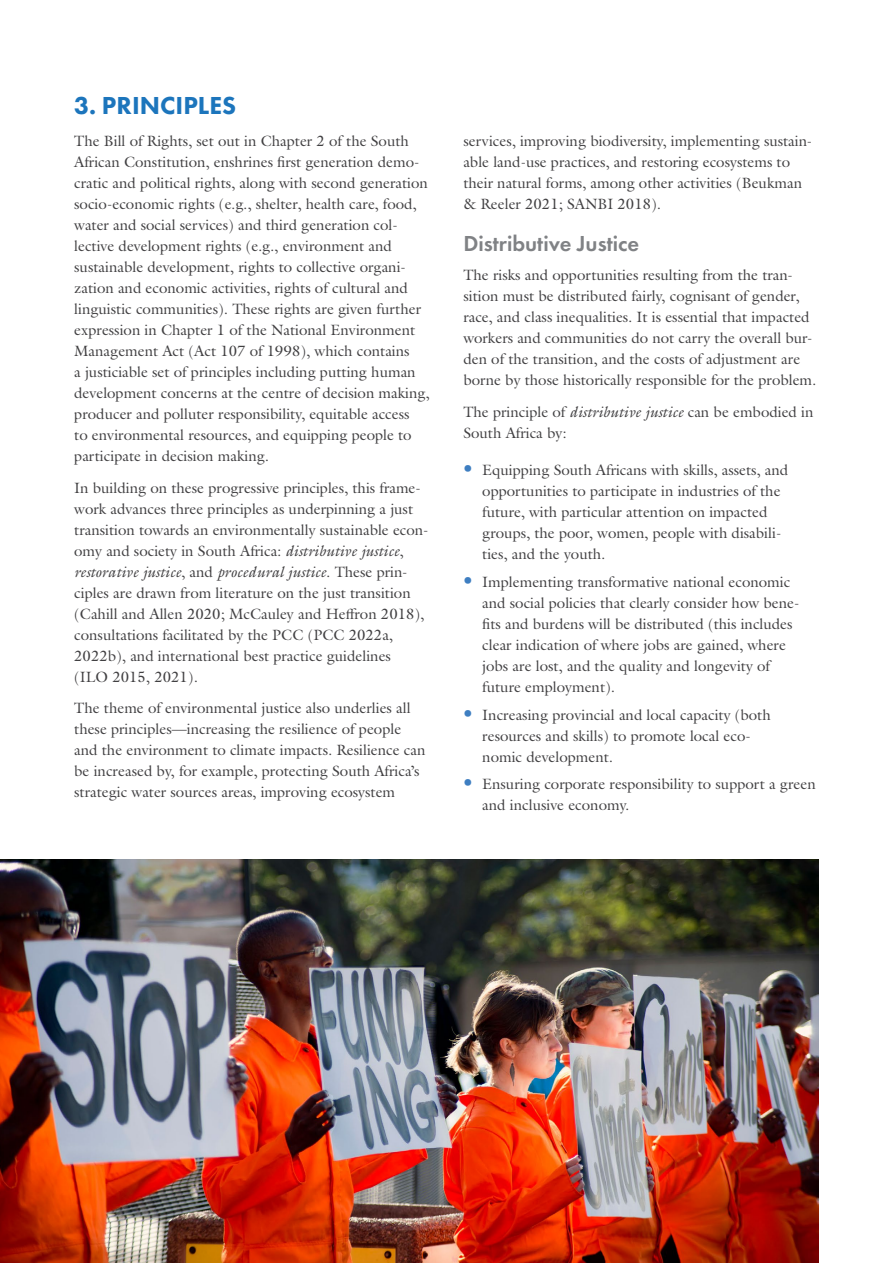
<style>
.page{position:relative;width:893px;height:1263px;background:#fff}
.page>*{position:absolute;margin:0;border:0;box-sizing:border-box;transform-origin:0 0}
.t1{font:800 25.5px "Futura PT";color:#1c75bc}
.t2{font:600 22.5px "Futura PT";color:#808285}
.t3{font:15px/21px "Galliard Pro";color:#414042}
.s1{font-style:italic}
.s2{font-weight:700;font-size:19.5px;color:#3e7ec1}
</style>
<div class="page">
<img style="left:0;top:860px;width:819px;height:403px">
<h1 class="t1" style="left:74px;top:90px;width:163px">3. PRINCIPLES</h1>
<p class="t3" style="left:74px;top:130px;width:357px">The Bill of Rights, set out in Chapter 2 of the South African Constitution, enshrines first generation demo&shy;cratic and political rights, along with second generation socio-economic rights (e.g., shelter, health care, food, water and social services) and third generation col&shy;lective development rights (e.g., environment and sustainable development, rights to collective organi&shy;zation and economic activities, rights of cultural and linguistic communities). These rights are given further expression in Chapter 1 of the National Environment Management Act (Act 107 of 1998), which contains<br>a justiciable set of principles including putting human development concerns at the centre of decision making, producer and polluter responsibility, equitable access<br>to environmental resources, and equipping people to participate in decision making.</p>
<p class="t3" style="left:74px;top:477px;width:356px">In building on these progressive principles, this frame&shy;work advances three principles as underpinning a just transition towards an environmentally sustainable econ&shy;omy and society in South Africa: <span class="s1">distributive justice</span>, <span class="s1">restorative justice</span>, and <span class="s1">procedural justice</span>. These prin&shy;ciples are drawn from literature on the just transition (Cahill and Allen 2020; McCauley and Heffron 2018), consultations facilitated by the PCC (PCC 2022a, 2022b), and international best practice guidelines (ILO 2015, 2021).</p>
<p class="t3" style="left:74px;top:697px;width:353px">The theme of environmental justice also underlies all these principles—increasing the resilience of people and the environment to climate impacts. Resilience can be increased by, for example, protecting South Africa’s strategic water sources areas, improving ecosystem</p>
<p class="t3" style="left:463px;top:130px;width:350px">services, improving biodiversity, implementing sustain&shy;able land-use practices, and restoring ecosystems to their natural forms, among other activities (Beukman &amp; Reeler 2021; SANBI 2018).</p>
<h2 class="t2" style="left:463px;top:229px;width:177px">Distributive Justice</h2>
<p class="t3" style="left:463px;top:264px;width:354px">The risks and opportunities resulting from the tran&shy;sition must be distributed fairly, cognisant of gender, race, and class inequalities. It is essential that impacted workers and communities do not carry the overall bur&shy;den of the transition, and the costs of adjustment are borne by those historically responsible for the problem.</p>
<p class="t3" style="left:463px;top:401px;width:352px">The principle of <span class="s1">distributive justice</span> can be embodied in<br>South Africa by:</p>
<p class="t3" style="left:482px;top:459px;width:308px;text-indent:-19px"><span class="s2">•</span> Equipping South Africans with skills, assets, and opportunities to participate in industries of the future, with particular attention on impacted groups, the poor, women, people with disabili&shy;ties, and the youth.</p>
<p class="t3" style="left:482px;top:571px;width:319px;text-indent:-19px"><span class="s2">•</span> Implementing transformative national economic and social policies that clearly consider how bene&shy;fits and burdens will be distributed (this includes clear indication of where jobs are gained, where jobs are lost, and the quality and longevity of future employment).</p>
<p class="t3" style="left:482px;top:704px;width:290px;text-indent:-19px"><span class="s2">•</span> Increasing provincial and local capacity (both resources and skills) to promote local eco&shy;nomic development.</p>
<p class="t3" style="left:482px;top:773px;width:335px;text-indent:-19px"><span class="s2">•</span> Ensuring corporate responsibility to support a green and inclusive economy.</p>
</div>
